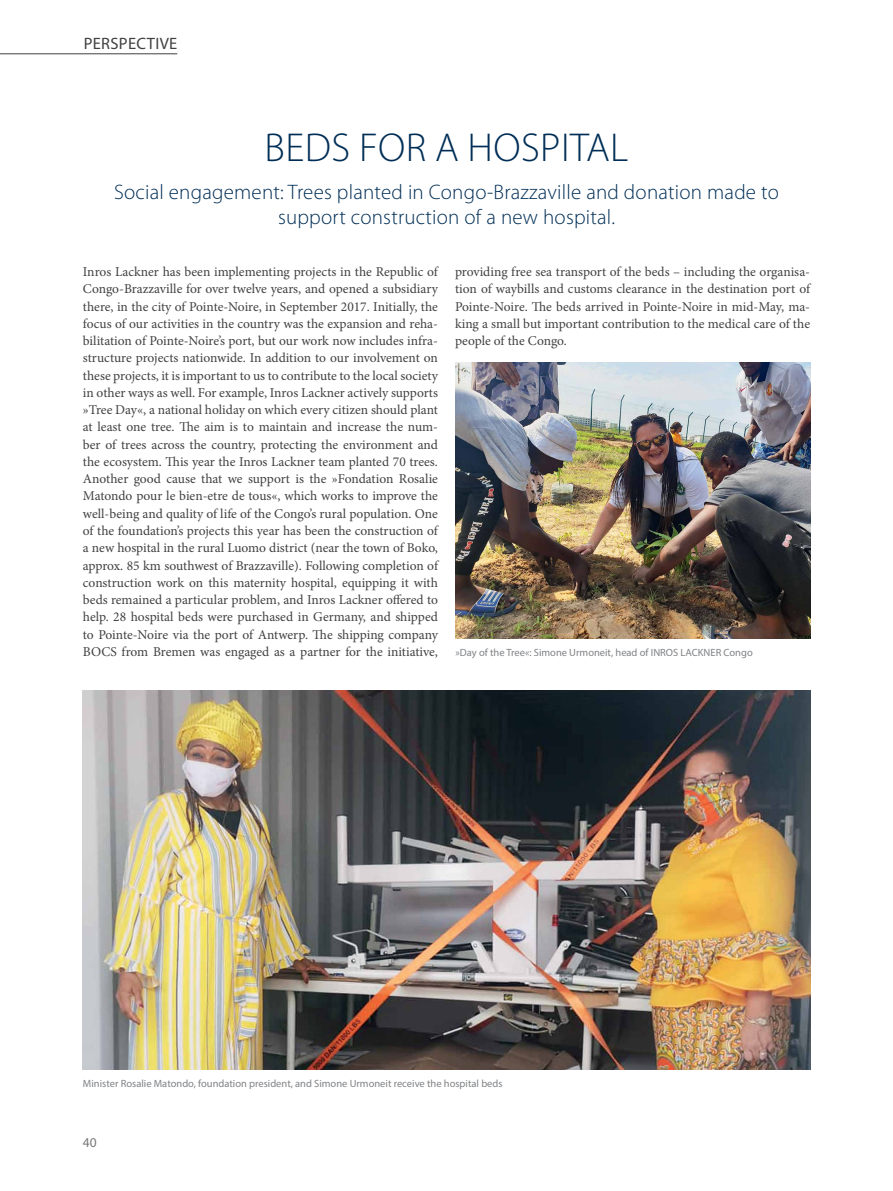
<style>
.page{position:relative;width:893px;height:1191px;background:#fff}
.page>*{position:absolute;margin:0;border:0;box-sizing:border-box;transform-origin:0 0}
.t1{font:300 40.5px "Myriad Pro";letter-spacing:.01em;color:#002e56}
.t2{font:300 21px/25.5px "Myriad Pro";letter-spacing:.01em;color:#002e56;text-align:center}
.t3{font:16.5px "Myriad Pro";letter-spacing:.02em;color:#414042}
.t4{font:13.5px/17.2px "Minion Pro";letter-spacing:-.005em;color:#414042;text-align:justify}
.t5{font:13.5px "Myriad Pro";color:#77787b}
.t6{font:10.5px "Myriad Pro";color:#808285}
</style>
<div class="page">
<img style="left:83px;top:690px;width:727px;height:379px">
<img style="left:455px;top:362px;width:355px;height:276px">
<hr style="left:0;top:53px;width:177px;height:1px;background:#414042">
<p class="t3" style="left:84px;top:33px;width:95px">PERSPECTIVE</p>
<h1 class="t1" style="left:265px;top:123px;width:365px">BEDS FOR A HOSPITAL</h1>
<h2 class="t2" style="left:114px;top:179px;width:666px">Social engagement: Trees planted in Congo-Brazzaville and donation made to support construction of a new hospital.</h2>
<p class="t4" style="left:83px;top:263px;width:357px">Inros Lackner has been implementing projects in the Republic of Congo-Brazzaville for over twelve years, and opened a subsidiary there, in the city of Pointe-Noire, in September 2017. Initially, the focus of our activities in the country was the expansion and reha&shy;bilitation of Pointe-Noire’s port, but our work now includes infra&shy;structure projects nationwide. In addition to our involvement on these projects, it is important to us to contribute to the local society in other ways as well. For example, Inros Lackner actively supports »Tree Day«, a national holiday on which every citizen should plant at least one tree. The aim is to maintain and increase the num&shy;ber of trees across the country, protecting the environment and the ecosystem. This year the Inros Lackner team planted 70 trees.<br>Another good cause that we support is the »Fondation Rosalie Matondo pour le bien-etre de tous«, which works to improve the well-being and quality of life of the Congo’s rural population. One of the foundation’s projects this year has been the construction of a new hospital in the rural Luomo district (near the town of Boko, approx. 85 km southwest of Brazzaville). Following completion of construction work on this maternity hospital, equipping it with beds remained a particular problem, and Inros Lackner offered to help. 28 hospital beds were purchased in Germany, and shipped to Pointe-Noire via the port of Antwerp. The shipping company BOCS from Bremen was engaged as a partner for the initiative,</p>
<p class="t4" style="left:455px;top:263px;width:357px">providing free sea transport of the beds – including the organisa&shy;tion of waybills and customs clearance in the destination port of Pointe-Noire. The beds arrived in Pointe-Noire in mid-May, ma&shy;king a small but important contribution to the medical care of the people of the Congo.</p>
<p class="t6" style="left:455px;top:646px;width:299px">»Day of the Tree«: Simone Urmoneit, head of INROS LACKNER Congo</p>
<p class="t6" style="left:83px;top:1077px;width:421px">Minister Rosalie Matondo, foundation president, and Simone Urmoneit receive the hospital beds</p>
<p class="t5" style="left:83px;top:1134px;width:15px">40</p>
</div>
